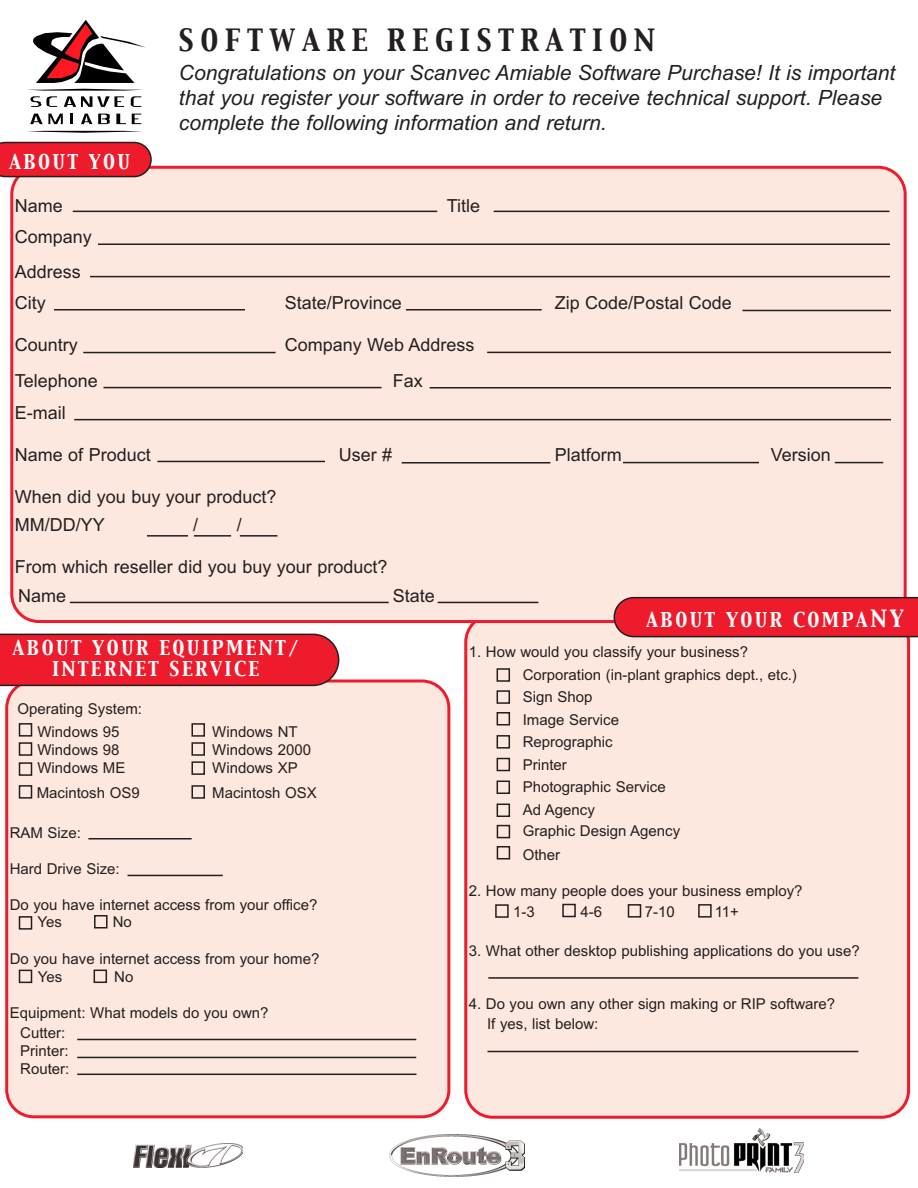
<style>
.page{position:relative;width:918px;height:1188px;background:#fff}
.page>*{position:absolute;margin:0;border:0;box-sizing:border-box;transform-origin:0 0}
.t1{font:27px "Capitals";letter-spacing:.245em;color:#231f20}
.t2{font:italic 21px/25.2px "Arial";color:#231f20}
.t3{font:18px/28.5px "Arial";color:#231f20}
.t4{font:18px/21px "Capitals";letter-spacing:.135em;color:#fff;text-align:center}
.t5{font:15px/22.5px "Arial";color:#231f20}
.s1{font-size:21px}
</style>
<div class="page">
<div style="left:464px;top:623px;width:446px;height:496px;background:#fde8df"></div>
<div style="left:5px;top:680px;width:445px;height:438px;background:#fde8df"></div>
<svg style="left:0;top:634px;width:339px;height:52px;background:#e41e2e"></svg>
<svg style="left:496px;top:668px;width:15px;height:150px;background:#cbbab3"></svg>
<div style="left:10px;top:166px;width:897px;height:457px;background:#fde8df"></div>
<svg style="left:0;top:142px;width:152px;height:35px;background:#de202f"></svg>
<svg style="left:614px;top:597px;width:304px;height:40px;background:#e01d2d"></svg>
<hr style="left:147px;top:535px;width:41px;height:2px;background:#231f20">
<hr style="left:194px;top:535px;width:37px;height:2px;background:#231f20">
<hr style="left:240px;top:535px;width:38px;height:2px;background:#231f20">
<div style="left:18px;top:722px;width:188px;height:262px;background:#fde8df"></div>
<div style="left:494px;top:824px;width:218px;height:95px;background:#fde8df"></div>
<svg style="left:30px;top:114px;width:33px;height:10px"></svg>
<svg style="left:70px;top:114px;width:3px;height:10px"></svg>
<svg style="left:81px;top:114px;width:11px;height:10px"></svg>
<svg style="left:98px;top:114px;width:12px;height:10px"></svg>
<svg style="left:116px;top:114px;width:10px;height:10px"></svg>
<svg style="left:132px;top:114px;width:9px;height:10px"></svg>
<svg style="left:27px;top:89px;width:116px;height:18px"></svg>
<svg style="left:27px;top:131px;width:115px;height:2px"></svg>
<svg style="left:33px;top:20px;width:113px;height:63px"></svg>
<hr style="left:73px;top:211px;width:364px;height:1px;background:#231f20">
<hr style="left:494px;top:211px;width:396px;height:1px;background:#231f20">
<hr style="left:98px;top:243px;width:792px;height:2px;background:#231f20">
<hr style="left:90px;top:276px;width:800px;height:1px;background:#231f20">
<hr style="left:83px;top:352px;width:193px;height:1px;background:#231f20">
<hr style="left:406px;top:309px;width:136px;height:1px;background:#231f20">
<hr style="left:742px;top:310px;width:149px;height:1px;background:#231f20">
<hr style="left:54px;top:309px;width:191px;height:1px;background:#231f20">
<hr style="left:487px;top:352px;width:404px;height:1px;background:#231f20">
<hr style="left:157px;top:461px;width:168px;height:1px;background:#231f20">
<hr style="left:430px;top:387px;width:461px;height:2px;background:#231f20">
<hr style="left:74px;top:419px;width:817px;height:1px;background:#231f20">
<hr style="left:103px;top:387px;width:278px;height:1px;background:#231f20">
<hr style="left:402px;top:462px;width:148px;height:2px;background:#231f20">
<hr style="left:623px;top:462px;width:136px;height:1px;background:#231f20">
<hr style="left:835px;top:462px;width:48px;height:1px;background:#231f20">
<hr style="left:70px;top:602px;width:319px;height:1px;background:#231f20">
<hr style="left:438px;top:602px;width:100px;height:1px;background:#231f20">
<hr style="left:488px;top:1051px;width:370px;height:1px;background:#231f20">
<hr style="left:488px;top:977px;width:370px;height:2px;background:#231f20">
<img style="left:134px;top:1143px;width:109px;height:24px">
<img style="left:390px;top:1134px;width:134px;height:43px">
<img style="left:679px;top:1129px;width:125px;height:44px">
<div style="left:18px;top:761px;width:188px;height:38px;background:#fde8df"></div>
<hr style="left:77px;top:1039px;width:339px;height:1px;background:#231f20">
<hr style="left:77px;top:1057px;width:339px;height:1px;background:#231f20">
<hr style="left:77px;top:1074px;width:339px;height:1px;background:#231f20">
<div style="left:497px;top:846px;width:13px;height:14px;border:2px solid #231f20"></div>
<hr style="left:88px;top:838px;width:104px;height:2px;background:#231f20">
<hr style="left:128px;top:875px;width:95px;height:1px;background:#231f20">
<p class="t4" style="left:9px;top:152px;width:123px">ABOUT YOU</p>
<h1 class="t1" style="left:179px;top:26px;width:478px">SOFTWARE REGISTRATION</h1>
<h2 class="t2" style="left:179px;top:62px;width:718px">Congratulations on your Scanvec Amiable Software Purchase! It is important that you register your software in order to receive technical support. Please complete the following information and return.</h2>
<p class="t3" style="left:15px;top:193px;width:50px">Name</p>
<p class="t3" style="left:447px;top:193px;width:35px">Title</p>
<p class="t3" style="left:15px;top:222px;width:79px;line-height:34.5px">Company<br>Address</p>
<p class="t3" style="left:15px;top:291px;width:32px">City</p>
<p class="t3" style="left:285px;top:291px;width:119px">State/Province</p>
<p class="t3" style="left:555px;top:291px;width:179px">Zip Code/Postal Code</p>
<p class="t3" style="left:15px;top:333px;width:65px">Country</p>
<p class="t3" style="left:285px;top:333px;width:191px">Company Web Address</p>
<p class="t3" style="left:15px;top:369px;width:85px">Telephone</p>
<p class="t3" style="left:393px;top:369px;width:32px">Fax</p>
<p class="t3" style="left:15px;top:400px;width:52px">E-mail</p>
<p class="t3" style="left:15px;top:442px;width:138px">Name of Product</p>
<p class="t3" style="left:339px;top:442px;width:55px">User #</p>
<p class="t3" style="left:555px;top:442px;width:69px">Platform</p>
<p class="t3" style="left:771px;top:442px;width:62px">Version</p>
<p class="t3" style="left:15px;top:484px;width:263px">When did you buy your product?<br>MM/DD/YY</p>
<p class="t3" style="left:193px;top:513px;width:7px">/</p>
<p class="t3" style="left:237px;top:513px;width:7px">/</p>
<p class="t3" style="left:15px;top:555px;width:374px">From which reseller did you buy your product?<br>Name</p>
<p class="t3" style="left:393px;top:583px;width:44px">State</p>
<p class="t4" style="left:12px;top:638px;width:288px">ABOUT YOUR EQUIPMENT/<br>INTERNET SERVICE</p>
<p class="t5" style="left:17px;top:698px;width:126px;line-height:23.2px;text-align:center">Operating System:<br>Windows 95</p>
<p class="t5" style="left:38px;top:742px;width:89px;line-height:18px">Windows 98<br>Windows ME</p>
<p class="t5" style="left:212px;top:724px;width:100px;line-height:18px">Windows NT<br>Windows 2000<br>Windows XP</p>
<p class="t5" style="left:37px;top:783px;width:104px">Macintosh OS9</p>
<p class="t5" style="left:212px;top:783px;width:106px">Macintosh OSX</p>
<p class="t5" style="left:10px;top:823px;width:73px">RAM Size:</p>
<p class="t5" style="left:10px;top:859px;width:112px">Hard Drive Size:</p>
<p class="t5" style="left:10px;top:895px;width:309px">Do you have internet access from your office?</p>
<p class="t5" style="left:10px;top:949px;width:311px">Do you have internet access from your home?</p>
<p class="t5" style="left:10px;top:1003px;width:260px">Equipment: What models do you own?</p>
<p class="t5" style="left:38px;top:912px;width:26px">Yes</p>
<p class="t5" style="left:113px;top:912px;width:21px">No</p>
<p class="t5" style="left:38px;top:967px;width:26px">Yes</p>
<p class="t5" style="left:114px;top:967px;width:21px">No</p>
<p class="t5" style="left:20px;top:1026px;width:51px;line-height:18px">Cutter:<br>Printer:<br>Router:</p>
<p class="t4" style="left:646px;top:610px;width:259px">ABOUT YOUR COMPA<span class="s1">NY</span></p>
<p class="t5" style="left:523px;top:642px;width:276px;text-indent:-54px">1. How would you classify your business?<br>Corporation (in-plant graphics dept., etc.)<br>Sign Shop<br>Image Service<br>Reprographic<br>Printer<br>Photographic Service<br>Ad Agency</p>
<p class="t5" style="left:523px;top:820px;width:159px;line-height:24px">Graphic Design Agency<br>Other</p>
<p class="t5" style="left:469px;top:881px;width:335px">2. How many people does your business employ?</p>
<p class="t5" style="left:513px;top:902px;width:23px">1-3</p>
<p class="t5" style="left:580px;top:902px;width:23px">4-6</p>
<p class="t5" style="left:645px;top:902px;width:32px">7-10</p>
<p class="t5" style="left:715px;top:902px;width:26px">11+</p>
<p class="t5" style="left:469px;top:941px;width:393px">3. What other desktop publishing applications do you use?</p>
<p class="t5" style="left:487px;top:995px;width:350px;line-height:20.2px;text-indent:-18px">4. Do you own any other sign making or RIP software?<br>If yes, list below:</p>
</div>
